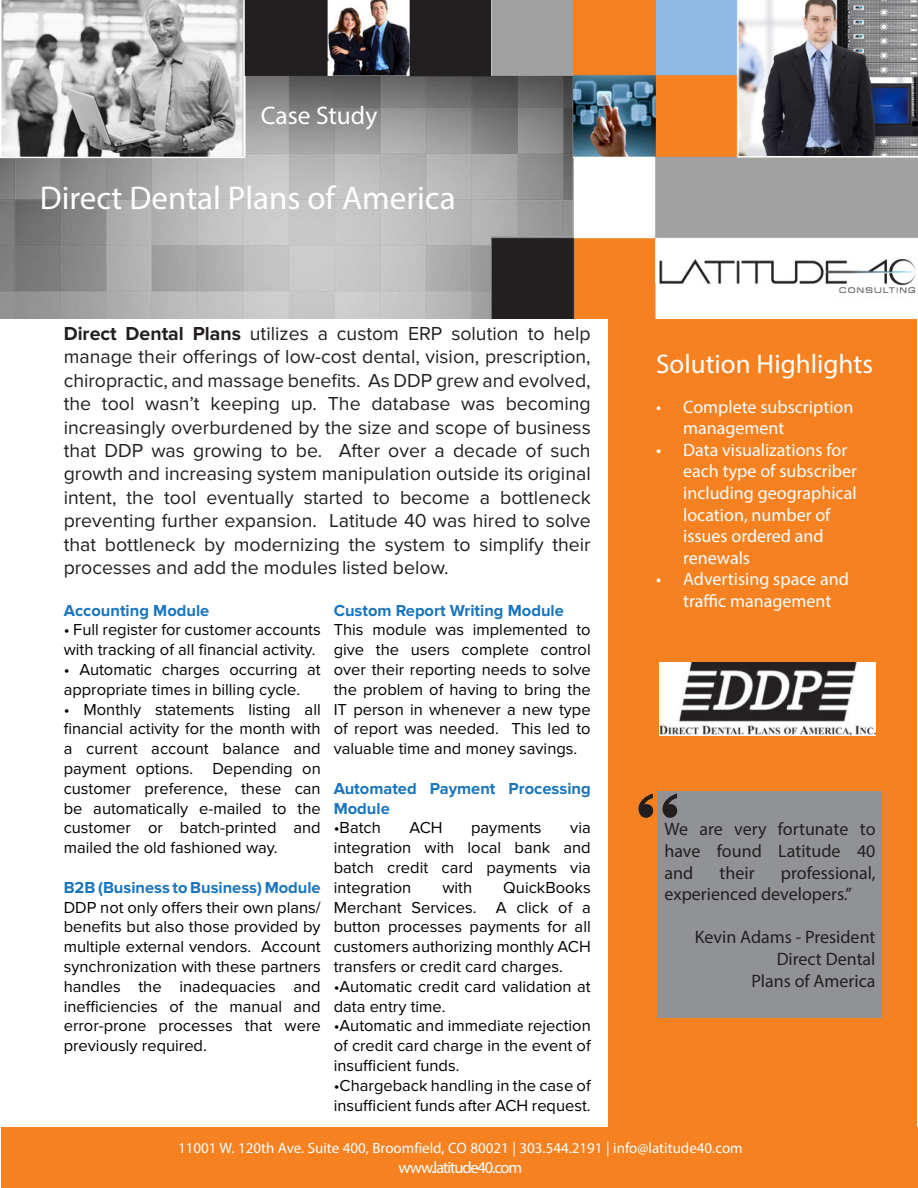
<style>
.page{position:relative;width:918px;height:1188px;background:#fff}
.page>*{position:absolute;margin:0;border:0;box-sizing:border-box;transform-origin:0 0}
.t1{font:108px "Letter Gothic Std";color:#231f20}
.t2{font:33px "Myriad Pro";color:#fff}
.t3{font:27px "Myriad Pro";color:#fff}
.t4{font:25.5px "Myriad Pro";color:#fff}
.Body_Copy{font:19.5px/23.4px "Proxima Nova";color:#231f20;text-align:justify}
.t5{font:18px/21.6px "Myriad Pro";color:#fff}
.t6{font:18px/21.6px "Myriad Pro";color:#231f20;text-align:justify}
.Body_Copy-2{font:16.5px/19.8px "Proxima Nova";color:#000;text-align:justify}
.Body_Copy-3{font:700 16.5px/19.8px "Proxima Nova";color:#1a75bc}
.t7{font:16.5px "Myriad Pro";letter-spacing:-.07em;color:#fff}
.t8{font:15px "Myriad Pro";color:#fff}
.s1{font-weight:700}
</style>
<div class="page">
<div style="left:608px;top:284px;width:309px;height:903px;background:#f68121"></div>
<img style="left:0;top:0;width:918px;height:319px">
<div style="left:658px;top:791px;width:224px;height:226px;background:#919295"></div>
<div style="left:2px;top:1127px;width:916px;height:61px;background:#f68121"></div>
<img style="left:660px;top:662px;width:216px;height:73px">
<p class="t4" style="left:261px;top:99px;width:118px">Case Study</p>
<p class="t2" style="left:40px;top:177px;width:417px">Direct Dental Plans of America</p>
<p class="Body_Copy" style="left:64px;top:322px;width:529px"><span class="s1">Direct Dental Plans</span> utilizes a custom ERP solution to help manage their offerings of low-cost dental, vision, prescription, chiropractic, and massage benefits. As DDP grew and evolved, the tool wasn’t keeping up. The database was becoming increasingly overburdened by the size and scope of business that DDP was growing to be. After over a decade of such growth and increasing system manipulation outside its original intent, the tool eventually started to become a bottleneck preventing further expansion. Latitude 40 was hired to solve that bottleneck by modernizing the system to simplify their processes and add the modules listed below.</p>
<p class="Body_Copy-3" style="left:334px;top:601px;width:232px">Custom Report Writing Module</p>
<p class="Body_Copy-2" style="left:334px;top:620px;width:259px">This module was implemented to give the users complete control over their reporting needs to solve the problem of having to bring the IT person in whenever a new type of report was needed. This led to valuable time and money savings.</p>
<p class="Body_Copy-3" style="left:334px;top:779px;width:259px">Automated Payment Processing<br>Module</p>
<p class="Body_Copy-2" style="left:334px;top:818px;width:49px">•Batch</p>
<p class="Body_Copy-2" style="left:409px;top:818px;width:35px">ACH</p>
<p class="Body_Copy-2" style="left:471px;top:818px;width:72px">payments</p>
<p class="Body_Copy-3" style="left:64px;top:601px;width:147px">Accounting Module</p>
<p class="Body_Copy-2" style="left:64px;top:620px;width:259px">• Full register for customer accounts with tracking of all financial activity.</p>
<p class="Body_Copy-2" style="left:64px;top:660px;width:259px">• Automatic charges occurring at appropriate times in billing cycle.</p>
<p class="Body_Copy-2" style="left:64px;top:700px;width:259px">• Monthly statements listing all financial activity for the month with a current account balance and payment options. Depending on customer preference, these can be automatically e-mailed to the customer or batch-printed and mailed the old fashioned way.</p>
<p class="Body_Copy-3" style="left:64px;top:878px;width:259px">B2B (Business to Business) Module</p>
<p class="Body_Copy-2" style="left:64px;top:898px;width:259px">DDP not only offers their own plans/ benefits but also those provided by multiple external vendors. Account synchronization with these partners handles the inadequacies and inefficiencies of the manual and error-prone processes that were previously required.</p>
<p class="Body_Copy-2" style="left:334px;top:818px;width:259px;text-indent:237px">via integration with local bank and batch credit card payments via integration</p>
<p class="Body_Copy-2" style="left:334px;top:878px;width:259px;text-indent:170px">QuickBooks Merchant Services. A click of a button processes payments for all customers authorizing monthly ACH transfers or credit card charges.</p>
<p class="Body_Copy-2" style="left:334px;top:977px;width:259px">•Automatic credit card validation at data entry time.</p>
<p class="Body_Copy-2" style="left:334px;top:1016px;width:259px">•Automatic and immediate rejection of credit card charge in the event of insufficient funds.</p>
<p class="Body_Copy-2" style="left:334px;top:1076px;width:259px">•Chargeback handling in the case of insufficient funds after ACH request.</p>
<p class="Body_Copy-2" style="left:442px;top:878px;width:31px">with</p>
<p class="t3" style="left:656px;top:347px;width:218px">Solution Highlights</p>
<p class="t5" style="left:683px;top:395px;width:172px;text-indent:-27px">• Complete subscription management</p>
<p class="t5" style="left:683px;top:439px;width:175px;text-indent:-27px">• Data visualizations for each type of subscriber including geographical location, number of issues ordered and renewals</p>
<p class="t5" style="left:656px;top:568px;width:194px;text-align:center">• Advertising space and traffic management</p>
<p class="t1" style="left:624px;top:773px;width:66px">“</p>
<p class="t6" style="left:664px;top:818px;width:213px">We are very fortunate to have found Latitude 40 and</p>
<p class="t6" style="left:664px;top:862px;width:213px;text-indent:116px">professional, experienced developers.”</p>
<p class="t6" style="left:695px;top:926px;width:182px">Kevin Adams - President</p>
<p class="t6" style="left:777px;top:948px;width:100px">Direct Dental</p>
<p class="t6" style="left:751px;top:970px;width:126px">Plans of America</p>
<p class="t6" style="left:720px;top:862px;width:37px">their</p>
<p class="t8" style="left:178px;top:1139px;width:566px">11001 W. 120th Ave. Suite 400, Broomfield, CO 80021 | 303.544.2191 | info@latitude40.com</p>
<p class="t7" style="left:399px;top:1157px;width:125px">www.latitude40.com</p>
</div>
